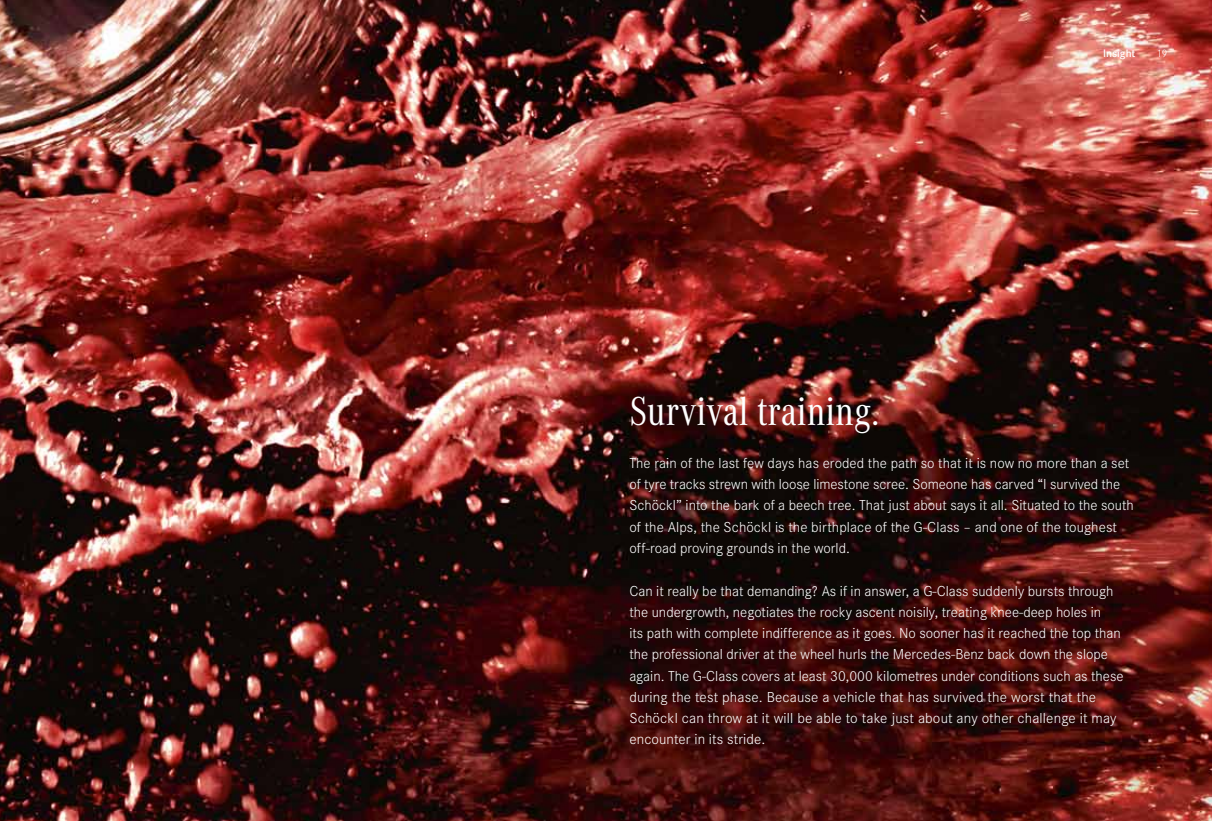
<style>
.page{position:relative;width:1212px;height:821px;background:#fff}
.page>*{position:absolute;margin:0;border:0;box-sizing:border-box;transform-origin:0 0}
.t1{font:42px "Corporate A Cond Pro";color:#fff}
.t2{font:300 15px/21.3px "Corporate S Pro";color:#fff}
.t3{font:600 11.25px "Corporate S Pro";color:#fff}
.t4{font:300 11.25px "Corporate S Pro";color:#fff}
</style>
<div class="page">
<img style="left:1px;top:0;width:1211px;height:821px">
<img style="left:0;top:0;width:1px;height:821px">
<p class="t3" style="left:1103px;top:45px;width:34px">Insight</p>
<p class="t4" style="left:1157px;top:45px;width:13px">19</p>
<h1 class="t1" style="left:629px;top:382px;width:251px">Survival training.</h1>
<p class="t2" style="left:629px;top:451px;width:506px">The rain of the last few days has eroded the path so that it is now no more than a set of tyre tracks strewn with loose limestone scree. Someone has carved “I survived the Schöckl” into the bark of a beech tree. That just about says it all. Situated to the south of the Alps, the Schöckl is the birthplace of the G-Class – and one of the toughest off-road proving grounds in the world.</p>
<p class="t2" style="left:629px;top:579px;width:496px">Can it really be that demanding? As if in answer, a G-Class suddenly bursts through the undergrowth, negotiates the rocky ascent noisily, treating knee-deep holes in<br>its path with complete indifference as it goes. No sooner has it reached the top than the professional driver at the wheel hurls the Mercedes-Benz back down the slope again. The G-Class covers at least 30,000 kilometres under conditions such as these during the test phase. Because a vehicle that has survived the worst that the Schöckl can throw at it will be able to take just about any other challenge it may encounter in its stride.</p>
</div>
